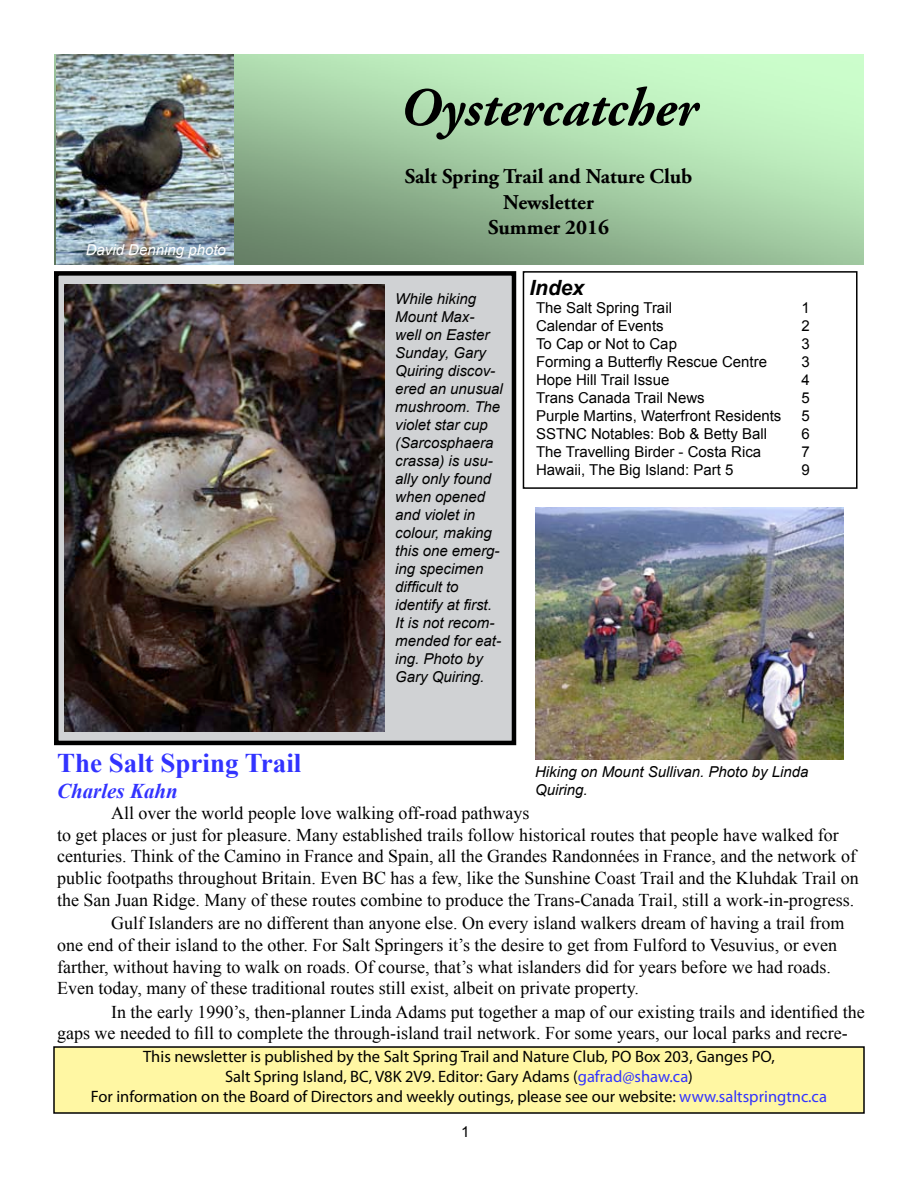
<style>
.page{position:relative;width:918px;height:1188px;background:#fff}
.page>*{position:absolute;margin:0;border:0;box-sizing:border-box;transform-origin:0 0}
.t1{font:italic 700 54px "Adobe Garamond Pro";color:#000}
.t2{font:700 27px "Times New Roman";color:#3233ff}
.t3{font:700 21px/25.2px "Adobe Garamond Pro";color:#000;text-align:center}
.t4{font:italic 700 21px "Times New Roman";color:#3233ff}
.t5{font:italic 700 21px "Arial";color:#000}
.t6{font:18px/21.6px "Times New Roman";color:#000}
.t7{font:16.5px/19.8px "Myriad Pro";color:#000;text-align:center}
.t8{font:italic 15px/18px "Arial";color:#000}
.t9{font:15px "Arial";color:#000}
.t10{font:italic 15px "Arial";color:#fff}
.s1{color:#3233ff}
</style>
<div class="page">
<img style="left:54px;top:54px;width:810px;height:210px">
<div style="left:54px;top:1047px;width:810px;height:66px;background:#fff7a3"></div>
<div style="left:53px;top:1046px;width:812px;height:68px;border:2px solid #000"></div>
<div style="left:56px;top:273px;width:458px;height:470px;background:#d0d2d4"></div>
<div style="left:54px;top:271px;width:462px;height:474px;border:4px solid #000"></div>
<div style="left:523px;top:271px;width:335px;height:218px;border:2px solid #000"></div>
<img style="left:56px;top:54px;width:177px;height:210px">
<img style="left:65px;top:285px;width:319px;height:447px">
<img style="left:535px;top:508px;width:308px;height:252px">
<p class="t10" style="left:86px;top:240px;width:142px">David Denning photo</p>
<h1 class="t1" style="left:400px;top:77px;width:299px">Oystercatcher</h1>
<p class="t3" style="left:405px;top:164px;width:289px">Salt Spring Trail and Nature Club<br>Newsletter<br>Summer 2016</p>
<p class="t8" style="left:395px;top:290px;width:109px">While hiking<br>Mount Max&shy;well on Easter<br>Sunday, Gary<br>Quiring discov&shy;ered an unusual mushroom. The violet star cup (Sarcosphaera crassa) is usu&shy;ally only found when opened and violet in colour, making this one emerg&shy;ing specimen difficult to identify at first.<br>It is not recom&shy;mended for eat&shy;ing. Photo by<br>Gary Quiring.</p>
<p class="t5" style="left:529px;top:274px;width:56px">Index</p>
<p class="t9" style="left:536px;top:298px;width:137px">The Salt Spring Trail</p>
<p class="t9" style="left:802px;top:298px;width:10px">1</p>
<p class="t9" style="left:536px;top:316px;width:129px">Calendar of Events</p>
<p class="t9" style="left:802px;top:316px;width:10px">2</p>
<p class="t9" style="left:536px;top:334px;width:142px">To Cap or Not to Cap</p>
<p class="t9" style="left:802px;top:334px;width:10px">3</p>
<p class="t9" style="left:536px;top:352px;width:232px">Forming a Butterfly Rescue Centre</p>
<p class="t9" style="left:802px;top:352px;width:10px">3</p>
<p class="t9" style="left:536px;top:370px;width:135px">Hope Hill Trail Issue</p>
<p class="t9" style="left:802px;top:370px;width:10px">4</p>
<p class="t9" style="left:536px;top:388px;width:170px">Trans Canada Trail News</p>
<p class="t9" style="left:802px;top:388px;width:10px">5</p>
<p class="t9" style="left:536px;top:406px;width:247px">Purple Martins, Waterfront Residents</p>
<p class="t9" style="left:802px;top:406px;width:10px">5</p>
<p class="t9" style="left:536px;top:424px;width:232px">SSTNC Notables: Bob &amp; Betty Ball</p>
<p class="t9" style="left:802px;top:424px;width:10px">6</p>
<p class="t9" style="left:536px;top:442px;width:227px">The Travelling Birder - Costa Rica</p>
<p class="t9" style="left:802px;top:442px;width:10px">7</p>
<p class="t9" style="left:536px;top:460px;width:199px">Hawaii, The Big Island: Part 5</p>
<p class="t9" style="left:802px;top:460px;width:10px">9</p>
<h2 class="t2" style="left:57px;top:745px;width:246px">The Salt Spring Trail</h2>
<p class="t4" style="left:57px;top:776px;width:122px">Charles Kahn</p>
<p class="t6" style="left:57px;top:802px;width:803px;text-indent:54px">All over the world people love walking off-road pathways<br>to get places or just for pleasure. Many established trails follow historical routes that people have walked for centuries. Think of the Camino in France and Spain, all the Grandes Randonnées in France, and the network of public footpaths throughout Britain. Even BC has a few, like the Sunshine Coast Trail and the Kluhdak Trail on the San Juan Ridge. Many of these routes combine to produce the Trans-Canada Trail, still a work-in-progress.</p>
<p class="t6" style="left:57px;top:912px;width:789px;text-indent:54px">Gulf Islanders are no different than anyone else. On every island walkers dream of having a trail from one end of their island to the other. For Salt Springers it’s the desire to get from Fulford to Vesuvius, or even farther, without having to walk on roads. Of course, that’s what islanders did for years before we had roads.<br>Even today, many of these traditional routes still exist, albeit on private property.</p>
<p class="t6" style="left:57px;top:1001px;width:809px;text-indent:54px">In the early 1990’s, then-planner Linda Adams put together a map of our existing trails and identified the gaps we needed to fill to complete the through-island trail network. For some years, our local parks and recre-</p>
<p class="t8" style="left:535px;top:763px;width:275px">Hiking on Mount Sullivan. Photo by Linda<br>Quiring.</p>
<p class="t7" style="left:91px;top:1046px;width:738px">This newsletter is published by the Salt Spring Trail and Nature Club, PO Box 203, Ganges PO,<br>Salt Spring Island, BC, V8K 2V9. Editor: Gary Adams (<span class="s1">gafrad@shaw.ca</span>)<br>For information on the Board of Directors and weekly outings, please see our website: <span class="s1">www.saltspringtnc.ca</span></p>
<p class="t9" style="left:461px;top:1122px;width:10px">1</p>
</div>
